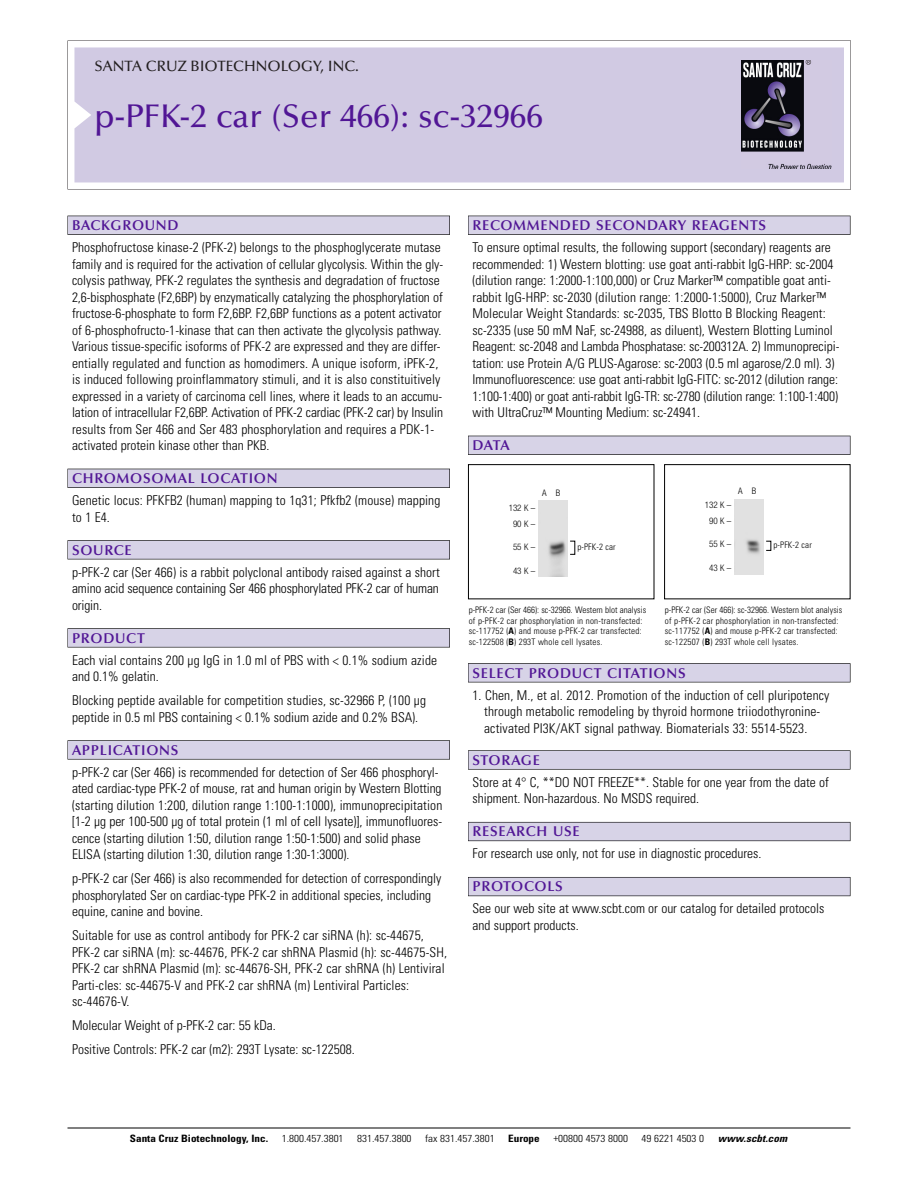
<style>
.page{position:relative;width:918px;height:1188px;background:#fff}
.page>*{position:absolute;margin:0;border:0;box-sizing:border-box;transform-origin:0 0}
.t1{font:500 33px "Optima";color:#511695}
.t2{font:500 15px "Optima";color:#231f20}
.t3{font:600 14.25px "Optima";letter-spacing:.05em;color:#511695}
.t4{font:300 condensed 13.5px/16.5px "Univers";color:#000}
.t5{font:300 condensed 10.2px "Univers";color:#000;scale:1.1 1}
.t6{font:700 condensed 10.2px "Univers";color:#000;scale:1.1 1}
.t7{font:italic 700 condensed 10.2px "Univers";letter-spacing:.005em;color:#000;scale:1.1 1}
.t8{font:300 condensed 9px/10.5px "Univers";letter-spacing:.02em;color:#000}
.t9{font:300 condensed 9px/16.5px "Helvetica Neue";color:#000;text-align:center}
.s1{font-weight:700}
</style>
<div class="page">
<svg style="left:68px;top:40px;width:783px;height:149px"></svg>
<div style="left:74px;top:47px;width:770px;height:135px;background:#d1cae3"></div>
<img style="left:741px;top:60px;width:90px;height:108px">
<div style="left:68px;top:216px;width:382px;height:19px;background:#525155"></div>
<div style="left:68px;top:216px;width:381px;height:18px;background:#d7d3e7"></div>
<div style="left:68px;top:469px;width:382px;height:19px;background:#515055"></div>
<div style="left:68px;top:469px;width:381px;height:18px;background:#d7d3e7"></div>
<div style="left:68px;top:540px;width:382px;height:19px;background:#545357"></div>
<div style="left:68px;top:541px;width:381px;height:18px;background:#d7d3e7"></div>
<div style="left:68px;top:628px;width:382px;height:19px;background:#575759"></div>
<div style="left:68px;top:629px;width:381px;height:18px;background:#d7d3e7"></div>
<svg style="left:68px;top:740px;width:382px;height:20px"></svg>
<div style="left:68px;top:741px;width:381px;height:18px;background:#d7d3e7"></div>
<div style="left:468px;top:216px;width:382px;height:19px;background:#525155"></div>
<div style="left:468px;top:216px;width:382px;height:18px;background:#d7d3e7"></div>
<div style="left:468px;top:436px;width:382px;height:19px;background:#515055"></div>
<div style="left:468px;top:436px;width:382px;height:18px;background:#d7d3e7"></div>
<div style="left:468px;top:663px;width:382px;height:19px;background:#545357"></div>
<div style="left:468px;top:664px;width:382px;height:18px;background:#d7d3e7"></div>
<div style="left:468px;top:750px;width:382px;height:20px;background:#666667"></div>
<div style="left:468px;top:751px;width:382px;height:18px;background:#d7d3e7"></div>
<div style="left:468px;top:822px;width:382px;height:19px;background:#66646d"></div>
<div style="left:468px;top:823px;width:382px;height:18px;background:#d7d3e7"></div>
<div style="left:468px;top:877px;width:382px;height:19px;background:#5b5961"></div>
<div style="left:468px;top:878px;width:382px;height:18px;background:#d7d3e7"></div>
<hr style="left:68px;top:1128px;width:782px;height:1px;background:#000">
<div style="left:664px;top:464px;width:186px;height:135px;border:1px solid #000"></div>
<div style="left:468px;top:464px;width:186px;height:135px;border:1px solid #000"></div>
<img style="left:735px;top:499px;width:29px;height:76px">
<img style="left:538px;top:500px;width:30px;height:76px">
<p class="t2" style="left:94px;top:61px;width:266px">SANTA CRUZ BIOTECHNOLOGY, INC.</p>
<h1 class="t1" style="left:94px;top:103px;width:450px">p-PFK-2 car (Ser 466): sc-32966</h1>
<p class="t3" style="left:72px;top:219px;width:108px">BACKGROUND</p>
<p class="t4" style="left:72px;top:240px;width:373px">Phosphofructose kinase-2 (PFK-2) belongs to the phosphoglycerate mutase family and is required for the activation of cellular glycolysis. Within the gly&shy;colysis pathway, PFK-2 regulates the synthesis and degradation of fructose 2,6-bisphosphate (F2,6BP) by enzymatically catalyzing the phosphorylation of fructose-6-phosphate to form F2,6BP. F2,6BP functions as a potent activator of 6-phosphofructo-1-kinase that can then activate the glycolysis pathway.<br>Various tissue-specific isoforms of PFK-2 are expressed and they are differ&shy;entially regulated and function as homodimers. A unique isoform, iPFK-2, is induced following proinflammatory stimuli, and it is also constituitively expressed in a variety of carcinoma cell lines, where it leads to an accumu&shy;lation of intracellular F2,6BP. Activation of PFK-2 cardiac (PFK-2 car) by Insulin results from Ser 466 and Ser 483 phosphorylation and requires a PDK-1- activated protein kinase other than PKB.</p>
<p class="t3" style="left:72px;top:473px;width:207px">CHROMOSOMAL LOCATION</p>
<p class="t4" style="left:72px;top:493px;width:370px">Genetic locus: PFKFB2 (human) mapping to 1q31; Pfkfb2 (mouse) mapping to 1 E4.</p>
<p class="t3" style="left:72px;top:544px;width:61px">SOURCE</p>
<p class="t4" style="left:72px;top:565px;width:369px;text-align:justify">p-PFK-2 car (Ser 466) is a rabbit polyclonal antibody raised against a short amino acid sequence containing Ser 466 phosphorylated PFK-2 car of human origin.</p>
<p class="t3" style="left:72px;top:632px;width:74px">PRODUCT</p>
<p class="t4" style="left:72px;top:653px;width:367px">Each vial contains 200 µg IgG in 1.0 ml of PBS with &lt; 0.1% sodium azide and 0.1% gelatin.</p>
<p class="t4" style="left:72px;top:693px;width:356px">Blocking peptide available for competition studies, sc-32966 P, (100 µg peptide in 0.5 ml PBS containing &lt; 0.1% sodium azide and 0.2% BSA).</p>
<p class="t3" style="left:72px;top:744px;width:108px">APPLICATIONS</p>
<p class="t4" style="left:72px;top:765px;width:372px">p-PFK-2 car (Ser 466) is recommended for detection of Ser 466 phosphoryl&shy;ated cardiac-type PFK-2 of mouse, rat and human origin by Western Blotting (starting dilution 1:200, dilution range 1:100-1:1000), immunoprecipitation [1-2 µg per 100-500 µg of total protein (1 ml of cell lysate)], immunofluores&shy;cence (starting dilution 1:50, dilution range 1:50-1:500) and solid phase ELISA (starting dilution 1:30, dilution range 1:30-1:3000).</p>
<p class="t4" style="left:72px;top:871px;width:371px">p-PFK-2 car (Ser 466) is also recommended for detection of correspondingly phosphorylated Ser on cardiac-type PFK-2 in additional species, including equine, canine and bovine.</p>
<p class="t4" style="left:72px;top:928px;width:376px">Suitable for use as control antibody for PFK-2 car siRNA (h): sc-44675, PFK-2 car siRNA (m): sc-44676, PFK-2 car shRNA Plasmid (h): sc-44675-SH, PFK-2 car shRNA Plasmid (m): sc-44676-SH, PFK-2 car shRNA (h) Lentiviral Parti-cles: sc-44675-V and PFK-2 car shRNA (m) Lentiviral Particles: sc-44676-V.</p>
<p class="t4" style="left:72px;top:1015px;width:284px;line-height:24px">Molecular Weight of p-PFK-2 car: 55 kDa.<br>Positive Controls: PFK-2 car (m2): 293T Lysate: sc-122508.</p>
<p class="t3" style="left:473px;top:219px;width:295px">RECOMMENDED SECONDARY REAGENTS</p>
<p class="t4" style="left:473px;top:240px;width:368px">To ensure optimal results, the following support (secondary) reagents are recommended: 1) Western blotting: use goat anti-rabbit IgG-HRP: sc-2004 (dilution range: 1:2000-1:100,000) or Cruz Marker™ compatible goat anti&shy;rabbit IgG-HRP: sc-2030 (dilution range: 1:2000-1:5000), Cruz Marker™ Molecular Weight Standards: sc-2035, TBS Blotto B Blocking Reagent: sc-2335 (use 50 mM NaF, sc-24988, as diluent), Western Blotting Luminol Reagent: sc-2048 and Lambda Phosphatase: sc-200312A. 2) Immunoprecipi&shy;tation: use Protein A/G PLUS-Agarose: sc-2003 (0.5 ml agarose/2.0 ml). 3)<br>Immunofluorescence: use goat anti-rabbit IgG-FITC: sc-2012 (dilution range:<br>1:100-1:400) or goat anti-rabbit IgG-TR: sc-2780 (dilution range: 1:100-1:400) with UltraCruz™ Mounting Medium: sc-24941.</p>
<p class="t3" style="left:473px;top:440px;width:39px">DATA</p>
<p class="t9" style="left:542px;top:485px;width:20px">A B</p>
<p class="t9" style="left:738px;top:484px;width:20px">A B</p>
<p class="t9" style="left:509px;top:500px;width:28px">132 K –<br>90K–</p>
<p class="t9" style="left:513px;top:540px;width:24px">55K–</p>
<p class="t9" style="left:513px;top:564px;width:24px">43K–</p>
<p class="t8" style="left:577px;top:542px;width:40px">p-PFK-2 car</p>
<p class="t9" style="left:705px;top:497px;width:28px">132 K –<br>90K–</p>
<p class="t9" style="left:709px;top:537px;width:24px">55K–</p>
<p class="t9" style="left:709px;top:561px;width:24px">43K–</p>
<p class="t8" style="left:774px;top:541px;width:40px">p-PFK-2 car</p>
<p class="t8" style="left:469px;top:606px;width:179px">p-PFK-2 car (Ser 466): sc-32966. Western blot analysis of p-PFK-2 car phosphorylation in non-transfected: sc-117752 (<span class="s1">A</span>) and mouse p-PFK-2 car transfected: sc-122508 (<span class="s1">B</span>) 293T whole cell lysates.</p>
<p class="t8" style="left:665px;top:606px;width:179px">p-PFK-2 car (Ser 466): sc-32966. Western blot analysis of p-PFK-2 car phosphorylation in non-transfected: sc-117752 (<span class="s1">A</span>) and mouse p-PFK-2 car transfected: sc-122507 (<span class="s1">B</span>) 293T whole cell lysates.</p>
<p class="t3" style="left:473px;top:667px;width:215px">SELECT PRODUCT CITATIONS</p>
<p class="t4" style="left:484px;top:688px;width:347px;text-indent:-12px">1. Chen, M., et al. 2012. Promotion of the induction of cell pluripotency through metabolic remodeling by thyroid hormone triiodothyronine&shy;activated PI3K/AKT signal pathway. Biomaterials 33: 5514-5523.</p>
<p class="t3" style="left:473px;top:754px;width:69px">STORAGE</p>
<p class="t4" style="left:473px;top:775px;width:358px">Store at 4° C, **DO NOT FREEZE**. Stable for one year from the date of shipment. Non-hazardous. No MSDS required.</p>
<p class="t3" style="left:473px;top:826px;width:109px">RESEARCH USE</p>
<p class="t4" style="left:473px;top:847px;width:290px">For research use only, not for use in diagnostic procedures.</p>
<p class="t3" style="left:473px;top:881px;width:92px">PROTOCOLS</p>
<p class="t4" style="left:473px;top:902px;width:353px">See our web site at www.scbt.com or our catalog for detailed protocols and support products.</p>
<p class="t6" style="left:130px;top:1135px;width:127px">Santa Cruz Biotechnology, Inc.</p>
<p class="t5" style="left:282px;top:1135px;width:58px">1.800.457.3801</p>
<p class="t5" style="left:357px;top:1135px;width:51px">831.457.3800</p>
<p class="t5" style="left:425px;top:1135px;width:65px">fax 831.457.3801</p>
<p class="t6" style="left:508px;top:1135px;width:30px">Europe</p>
<p class="t5" style="left:553px;top:1135px;width:69px">+00800 4573 8000</p>
<p class="t5" style="left:642px;top:1135px;width:58px">49 6221 4503 0</p>
<p class="t7" style="left:718px;top:1135px;width:64px">www.scbt.com</p>
</div>
